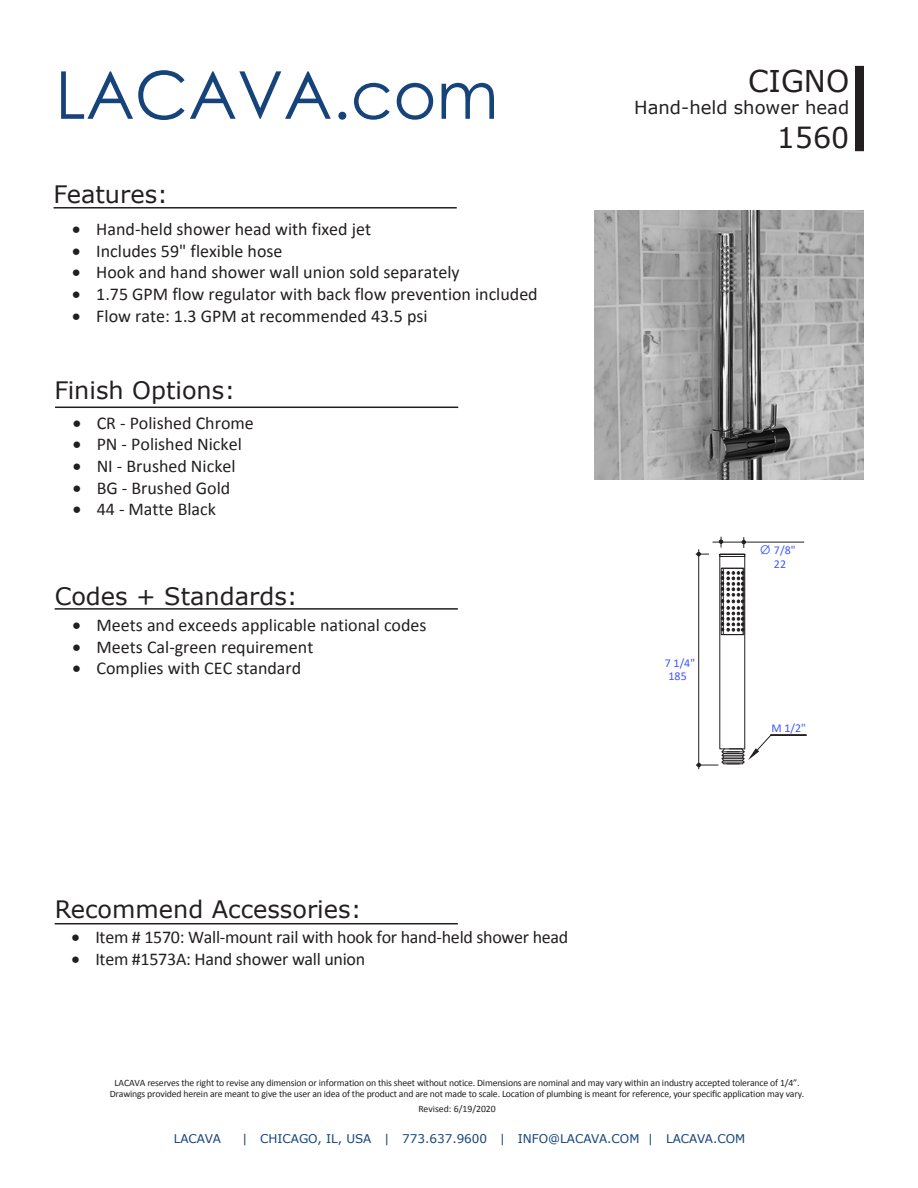
<style>
.page{position:relative;width:918px;height:1188px;background:#fff}
.page>*{position:absolute;margin:0;border:0;box-sizing:border-box;transform-origin:0 0}
.t1{font:66px "Century Gothic";color:#15437a}
.t2{font:30px "Verdana";color:#231f20}
.t3{font:28.5px "Verdana";color:#231f20}
.t4{font:24px "Verdana";color:#231f20}
.t5{font:18px "Calibri";color:#231f20}
.t6{font:18px "Verdana";color:#231f20}
.t7{font:12px "Verdana";color:#15437a}
.t8{font:12px/14.4px "Calibri";color:#4055ff;text-align:center}
.t9{font:9.75px/11.7px "Calibri";letter-spacing:-.015em;color:#231f20;text-align:center}
.s1{font-family:"Century Gothic"}
</style>
<div class="page">
<div style="left:855px;top:66px;width:9px;height:85px;background:#231f20"></div>
<hr style="left:55px;top:923px;width:403px;height:1px;background:#231f20">
<hr style="left:55px;top:608px;width:403px;height:2px;background:#231f20">
<hr style="left:54px;top:207px;width:403px;height:2px;background:#231f20">
<hr style="left:55px;top:407px;width:403px;height:1px;background:#231f20">
<img style="left:594px;top:210px;width:270px;height:270px">
<svg style="left:696px;top:537px;width:111px;height:232px"></svg>
<div style="left:719px;top:554px;width:26px;height:3px;border:1px solid #231f20"></div>
<h1 class="t1" style="left:55px;top:49px;width:445px">LACAVA.com</h1>
<h2 class="t2" style="left:748px;top:61px;width:103px">CIGNO</h2>
<p class="t6" style="left:634px;top:95px;width:217px">Hand-held shower head</p>
<h3 class="t3" style="left:777px;top:118px;width:74px">1560</h3>
<h3 class="t4" style="left:54px;top:178px;width:116px">Features:</h3>
<p class="t5" style="left:72px;top:217px;width:300px">• Hand-held shower head with fixed jet</p>
<p class="t5" style="left:72px;top:238px;width:212px">• Includes 59" flexible hose</p>
<p class="t5" style="left:72px;top:260px;width:389px">• Hook and hand shower wall union sold separately</p>
<p class="t5" style="left:72px;top:282px;width:467px">• 1.75 GPM flow regulator with back flow prevention included</p>
<p class="t5" style="left:72px;top:303px;width:357px">• Flow rate: 1.3 GPM at recommended 43.5 psi</p>
<h3 class="t4" style="left:54px;top:373px;width:182px">Finish Options:</h3>
<p class="t5" style="left:73px;top:411px;width:183px">• CR - Polished Chrome</p>
<p class="t5" style="left:73px;top:433px;width:171px">• PN - Polished Nickel</p>
<p class="t5" style="left:73px;top:455px;width:164px">• NI - Brushed Nickel</p>
<p class="t5" style="left:73px;top:476px;width:159px">• BG - Brushed Gold</p>
<p class="t5" style="left:73px;top:498px;width:145px">• 44 - Matte Black</p>
<h3 class="t4" style="left:55px;top:579px;width:245px">Codes + Standards:</h3>
<p class="t5" style="left:73px;top:614px;width:356px">• Meets and exceeds applicable national codes</p>
<p class="t5" style="left:73px;top:634px;width:242px">• Meets Cal-green requirement</p>
<p class="t5" style="left:73px;top:656px;width:230px">• Complies with CEC standard</p>
<h3 class="t4" style="left:55px;top:893px;width:308px">Recommend Accessories:</h3>
<p class="t5" style="left:71px;top:926px;width:498px">• Item # 1570: Wall-mount rail with hook for hand-held shower head</p>
<p class="t5" style="left:71px;top:948px;width:295px">• Item #1573A: Hand shower wall union</p>
<p class="t8" style="left:665px;top:656px;width:32px">7 1/4"</p>
<p class="t8" style="left:669px;top:668px;width:20px">185</p>
<p class="t8" style="left:760px;top:543px;width:37px"><span class="s1">Ø</span> 7/8"<br>22</p>
<p class="t8" style="left:772px;top:721px;width:36px">M 1/2"</p>
<p class="t9" style="left:110px;top:1077px;width:696px">LACAVA reserves the right to revise any dimension or information on this sheet without notice. Dimensions are nominal and may vary within an industry accepted tolerance of 1/4”.<br>Drawings provided herein are meant to give the user an idea of the product and are not made to scale. Location of plumbing is meant for reference, your specific application may vary.</p>
<p class="t9" style="left:418px;top:1103px;width:79px">Revised: 6/19/2020</p>
<p class="t7" style="left:174px;top:1131px;width:49px">LACAVA</p>
<p class="t7" style="left:242px;top:1131px;width:505px">| CHICAGO, IL, USA | 773.637.9600 | INFO@LACAVA.COM | LACAVA.COM</p>
</div>
